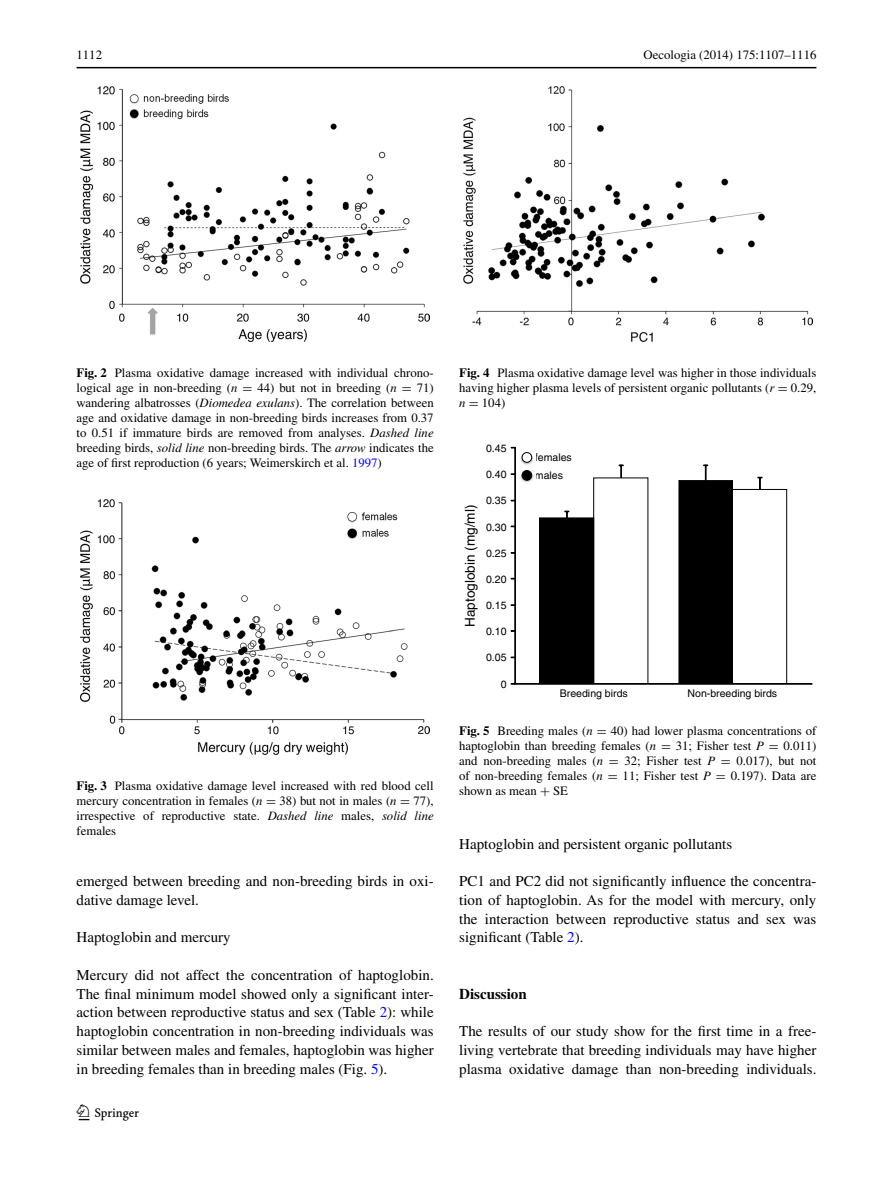
<style>
.page{position:relative;width:893px;height:1187px;background:#fff}
.page>*{position:absolute;margin:0;border:0;box-sizing:border-box;transform-origin:0 0}
.t1{font:22.5px "Springnew";color:#000}
.t2{font:15px/18.8px "Times";color:#000;text-align:justify}
.t3{font:700 15px "Times";color:#000}
.t4{font:13.5px "Helvetica";color:#000}
.t5{font:12.75px/15px "Times";color:#000;text-align:justify}
.t6{font:10.5px/18px "Helvetica";color:#000}
.s1{font-weight:700}
.s2{font-style:italic}
.s3{font-family:"MTSY"}
.s4{color:#00f}
</style>
<div class="page">
<hr style="left:77px;top:67px;width:739px;height:1px;background:#000">
<img style="left:81px;top:87px;width:348px;height:255px">
<img style="left:81px;top:499px;width:348px;height:255px">
<img style="left:463px;top:87px;width:349px;height:255px">
<svg style="left:539px;top:464px;width:109px;height:219px"></svg>
<svg style="left:678px;top:464px;width:109px;height:219px"></svg>
<div style="left:514px;top:447px;width:2px;height:237px;border:1px solid #000"></div>
<div style="left:515px;top:683px;width:297px;height:1px;border:1px solid #000"></div>
<img style="left:520px;top:452px;width:13px;height:13px">
<div style="left:522px;top:452px;width:10px;height:10px;background:#fff;border-radius:50%"></div>
<div style="left:522px;top:452px;width:10px;height:10px;border:1px solid #000;border-radius:50%"></div>
<img style="left:520px;top:470px;width:13px;height:13px">
<div style="left:522px;top:470px;width:10px;height:10px;background:#000;border-radius:50%"></div>
<div style="left:522px;top:470px;width:10px;height:10px;border:1px solid #000;border-radius:50%"></div>
<p class="t5" style="left:77px;top:48px;width:27px">1112</p>
<p class="t5" style="left:644px;top:48px;width:174px">Oecologia (2014) 175:1107–1116</p>
<p class="t5" style="left:77px;top:365px;width:359px"><span class="s1">Fig. 2</span> Plasma oxidative damage increased with individual chrono&shy;logical age in non-breeding (<span class="s2">n</span> <span class="s3">=</span> 44) but not in breeding (<span class="s2">n</span> <span class="s3">=</span> 71) wandering albatrosses (<span class="s2">Diomedea exulans</span>). The correlation between age and oxidative damage in non-breeding birds increases from 0.37 to 0.51 if immature birds are removed from analyses. <span class="s2">Dashed line </span>breeding birds, <span class="s2">solid line</span> non-breeding birds. The <span class="s2">arrow</span> indicates the age of first reproduction (6 years; Weimerskirch et al. <span class="s4">1997</span>)</p>
<p class="t5" style="left:77px;top:777px;width:359px"><span class="s1">Fig. 3</span> Plasma oxidative damage level increased with red blood cell mercury concentration in females (<span class="s2">n</span> <span class="s3">=</span> 38) but not in males (<span class="s2">n</span> <span class="s3">=</span> 77), irrespective of reproductive state. <span class="s2">Dashed line</span> males, <span class="s2">solid line </span>females</p>
<p class="t2" style="left:77px;top:871px;width:359px">emerged between breeding and non-breeding birds in oxi&shy;dative damage level.</p>
<p class="t2" style="left:77px;top:927px;width:156px">Haptoglobin and mercury</p>
<p class="t2" style="left:77px;top:965px;width:359px">Mercury did not affect the concentration of haptoglobin.<br>The final minimum model showed only a significant inter&shy;action between reproductive status and sex (Table <span class="s4">2</span>): while haptoglobin concentration in non-breeding individuals was similar between males and females, haptoglobin was higher in breeding females than in breeding males (Fig. <span class="s4">5</span>).</p>
<h1 class="t1" style="left:79px;top:1104px;width:62px">1 3</h1>
<p class="t5" style="left:459px;top:365px;width:359px"><span class="s1">Fig. 4</span> Plasma oxidative damage level was higher in those individuals having higher plasma levels of persistent organic pollutants (<span class="s2">r</span> <span class="s3">=</span> 0.29, <span class="s2">n</span> <span class="s3">=</span> 104)</p>
<p class="t4" style="left:462px;top:626px;width:124px;rotate:-90deg">Haptoglobin (mg/ml)</p>
<p class="t6" style="left:486px;top:439px;width:22px">0.45</p>
<p class="t6" style="left:486px;top:465px;width:22px">0.40</p>
<p class="t6" style="left:486px;top:491px;width:22px">0.35</p>
<p class="t6" style="left:486px;top:518px;width:22px">0.30</p>
<p class="t6" style="left:486px;top:544px;width:22px">0.25</p>
<p class="t6" style="left:486px;top:570px;width:22px">0.20</p>
<p class="t6" style="left:486px;top:596px;width:22px">0.15</p>
<p class="t6" style="left:486px;top:622px;width:22px">0.10</p>
<p class="t6" style="left:486px;top:648px;width:22px">0.05</p>
<p class="t6" style="left:501px;top:675px;width:7px">0</p>
<p class="t6" style="left:535px;top:448px;width:38px">females males</p>
<p class="t6" style="left:560px;top:684px;width:69px">Breeding birds</p>
<p class="t6" style="left:687px;top:684px;width:91px">Non-breeding birds</p>
<p class="t5" style="left:459px;top:722px;width:359px"><span class="s1">Fig. 5</span> Breeding males (<span class="s2">n</span> <span class="s3">=</span> 40) had lower plasma concentrations of haptoglobin than breeding females (<span class="s2">n</span> <span class="s3">=</span> 31; Fisher test <span class="s2">P</span> <span class="s3">=</span> 0.011) and non-breeding males (<span class="s2">n</span> <span class="s3">=</span> 32; Fisher test <span class="s2">P</span> <span class="s3">=</span> 0.017), but not of non-breeding females (<span class="s2">n</span> <span class="s3">=</span> 11; Fisher test <span class="s2">P</span> <span class="s3">=</span> 0.197). Data are shown as mean <span class="s3">+</span> SE</p>
<p class="t2" style="left:459px;top:834px;width:274px">Haptoglobin and persistent organic pollutants</p>
<p class="t2" style="left:459px;top:871px;width:359px">PC1 and PC2 did not significantly influence the concentra&shy;tion of haptoglobin. As for the model with mercury, only the interaction between reproductive status and sex was significant (Table <span class="s4">2</span>).</p>
<p class="t3" style="left:459px;top:984px;width:69px">Discussion</p>
<p class="t2" style="left:459px;top:1021px;width:359px">The results of our study show for the first time in a free&shy;living vertebrate that breeding individuals may have higher plasma oxidative damage than non-breeding individuals.</p>
</div>
